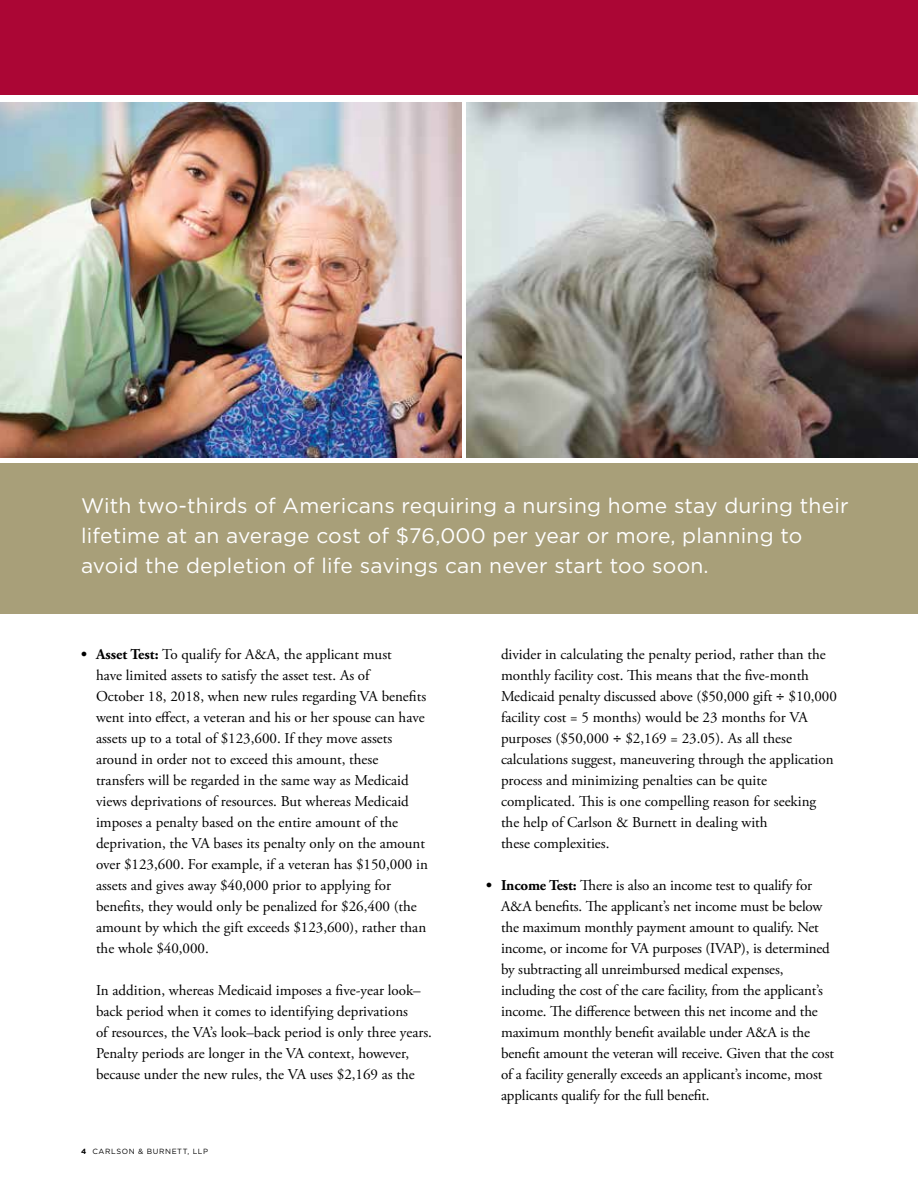
<style>
.page{position:relative;width:918px;height:1188px;background:#fff}
.page>*{position:absolute;margin:0;border:0;box-sizing:border-box;transform-origin:0 0}
.t1{font:21px/30px "Gotham";letter-spacing:.01em;color:#fff}
.t2{font:15px/21px "Adobe Garamond Pro";color:#000}
.t3{font:7.5px "Gotham";letter-spacing:.08em;color:#000}
.s1{font-weight:700}
.s2{font-family:"Arial"}
</style>
<div class="page">
<div style="left:0;top:0;width:918px;height:94px;background:#ab0635"></div>
<img style="left:467px;top:102px;width:451px;height:356px">
<div style="left:0;top:463px;width:918px;height:151px;background:#a89f79"></div>
<img style="left:0;top:102px;width:461px;height:356px">
<h1 class="t1" style="left:81px;top:490px;width:769px">With two-thirds of Americans requiring a nursing home stay during their lifetime at an average cost of $76,000 per year or more, planning to avoid the depletion of life savings can never start too soon.</h1>
<p class="t2" style="left:96px;top:644px;width:333px;text-indent:-15px"><span class="s1">• Asset Test:</span> To qualify for A&amp;A, the applicant must<br>have limited assets to satisfy the asset test. As of<br>October 18, 2018, when new rules regarding VA benefits went into effect, a veteran and his or her spouse can have assets up to a total of $123,600. If they move assets around in order not to exceed this amount, these transfers will be regarded in the same way as Medicaid views deprivations of resources. But whereas Medicaid imposes a penalty based on the entire amount of the deprivation, the VA bases its penalty only on the amount over $123,600. For example, if a veteran has $150,000 in assets and gives away $40,000 prior to applying for benefits, they would only be penalized for $26,400 (the amount by which the gift exceeds $123,600), rather than the whole $40,000.</p>
<p class="t2" style="left:96px;top:980px;width:337px">In addition, whereas Medicaid imposes a five-year look– back period when it comes to identifying deprivations<br>of resources, the VA’s look–back period is only three years.<br>Penalty periods are longer in the VA context, however, because under the new rules, the VA uses $2,169 as the</p>
<p class="t3" style="left:81px;top:1147px;width:129px"><span class="s1">4</span> CARLSON &amp; BURNETT, LLP</p>
<p class="t2" style="left:501px;top:644px;width:337px">divider in calculating the penalty period, rather than the monthly facility cost. This means that the five-month Medicaid penalty discussed above ($50,000 gift <span class="s2">÷</span> $10,000 facility cost = 5 months) would be 23 months for VA purposes ($50,000 <span class="s2">÷</span> $2,169 = 23.05). As all these calculations suggest, maneuvering through the application process and minimizing penalties can be quite complicated. This is one compelling reason for seeking the help of Carlson &amp; Burnett in dealing with<br>these complexities.</p>
<p class="t2" style="left:501px;top:875px;width:335px;text-indent:-15px"><span class="s1">• Income Test:</span> There is also an income test to qualify for A&amp;A benefits. The applicant’s net income must be below the maximum monthly payment amount to qualify. Net income, or income for VA purposes (IVAP), is determined by subtracting all unreimbursed medical expenses, including the cost of the care facility, from the applicant’s income. The difference between this net income and the maximum monthly benefit available under A&amp;A is the benefit amount the veteran will receive. Given that the cost of a facility generally exceeds an applicant’s income, most applicants qualify for the full benefit.</p>
</div>
